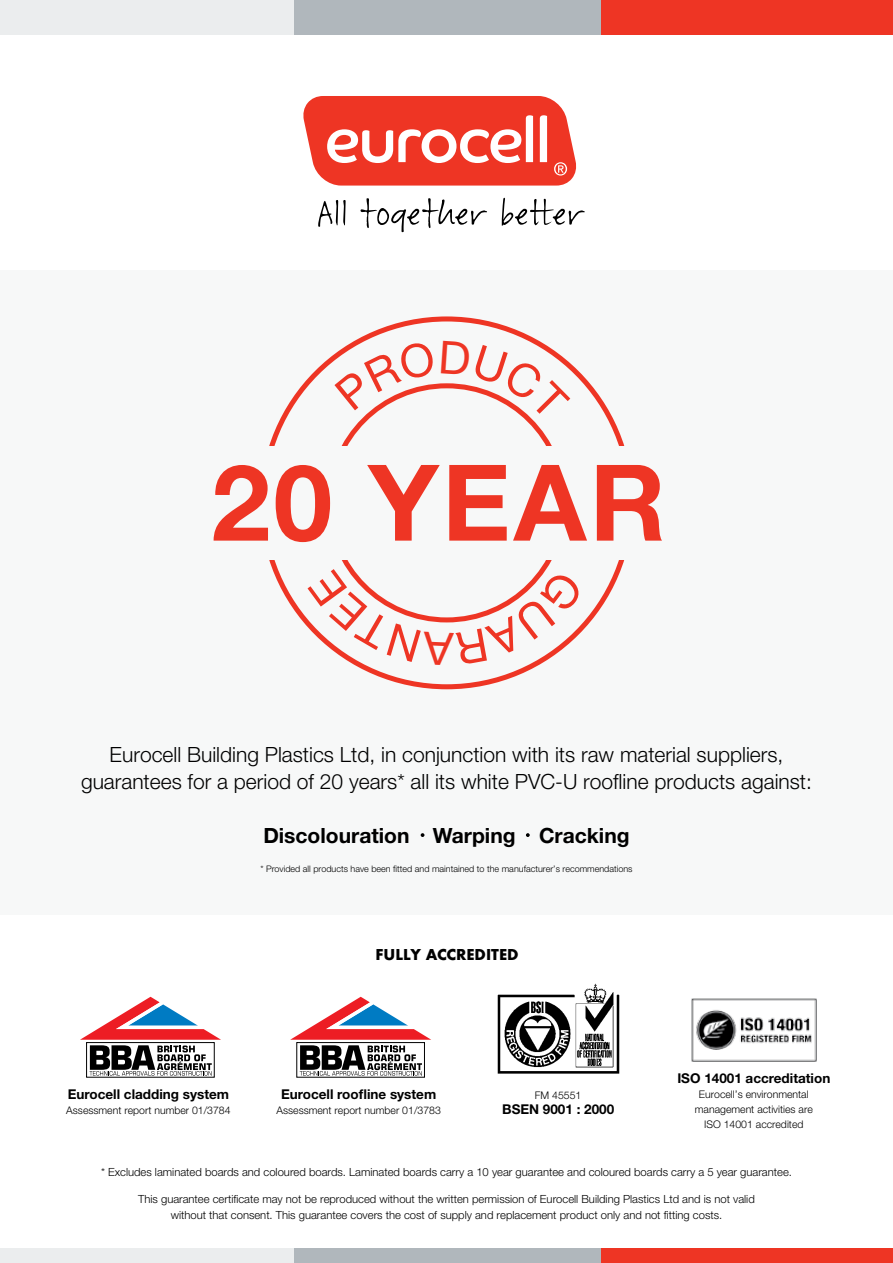
<style>
.page{position:relative;width:893px;height:1263px;background:#fff}
.page>*{position:absolute;margin:0;border:0;box-sizing:border-box;transform-origin:0 0}
.t1{font:700 105.9px "Helvetica Neue";letter-spacing:.03em;color:#ee3524}
.t2{font:300 21px/27px "Helvetica Neue";color:#000;text-align:center}
.t3{font:700 21px "Helvetica Neue";color:#000}
.t4{font:16.5px "Futura Bld";color:#000}
.t5{font:700 13.5px "Helvetica Neue";color:#000}
.t6{font:300 11.25px/16.5px "Helvetica Neue";color:#000;text-align:center}
.t7{font:300 10.5px/15px "Helvetica Neue";color:#000;text-align:center}
.t8{font:300 9px "Helvetica Neue";color:#000}
</style>
<div class="page">
<div style="left:0;top:270px;width:893px;height:644px;background:#f7f8f8"></div>
<svg style="left:361px;top:198px;width:126px;height:34px"></svg>
<svg style="left:502px;top:197px;width:83px;height:29px"></svg>
<svg style="left:303px;top:96px;width:274px;height:90px"></svg>
<svg style="left:318px;top:200px;width:28px;height:27px"></svg>
<div style="left:600px;top:0;width:293px;height:34px;background:#ee3524"></div>
<div style="left:294px;top:0;width:306px;height:34px;background:#b0b7bc"></div>
<div style="left:0;top:0;width:294px;height:34px;background:#ebedee"></div>
<div style="left:600px;top:1248px;width:293px;height:15px;background:#ee3524"></div>
<div style="left:294px;top:1248px;width:306px;height:15px;background:#b0b7bc"></div>
<div style="left:0;top:1248px;width:294px;height:15px;background:#ebedee"></div>
<svg style="left:421px;top:833px;width:3px;height:4px"></svg>
<svg style="left:526px;top:833px;width:4px;height:4px"></svg>
<svg style="left:90px;top:1075px;width:122px;height:1px"></svg>
<svg style="left:80px;top:997px;width:141px;height:78px"></svg>
<svg style="left:296px;top:1075px;width:129px;height:3px"></svg>
<svg style="left:290px;top:997px;width:141px;height:78px"></svg>
<img style="left:497px;top:984px;width:122px;height:89px">
<img style="left:691px;top:998px;width:125px;height:63px">
<svg style="left:334px;top:341px;width:236px;height:80px"></svg>
<svg style="left:307px;top:569px;width:278px;height:97px"></svg>
<h1 class="t1" style="left:211px;top:437px;width:456px">20 YEAR</h1>
<h2 class="t2" style="left:81px;top:741px;width:732px">Eurocell Building Plastics Ltd, in conjunction with its raw material suppliers, guarantees for a period of 20 years* all its white PVC-U roofline products against:</h2>
<h2 class="t3" style="left:263px;top:823px;width:368px">Discolouration Warping Cracking</h2>
<p class="t8" style="left:260px;top:863px;width:374px">* Provided all products have been fitted and maintained to the manufacturer’s recommendations</p>
<h3 class="t4" style="left:376px;top:943px;width:144px">FULLY ACCREDITED</h3>
<p class="t5" style="left:68px;top:1086px;width:163px">Eurocell cladding system</p>
<p class="t7" style="left:66px;top:1102px;width:166px">Assessment report number 01/3784</p>
<p class="t5" style="left:281px;top:1086px;width:157px">Eurocell roofline system</p>
<p class="t7" style="left:276px;top:1102px;width:166px">Assessment report number 01/3783</p>
<p class="t7" style="left:535px;top:1087px;width:48px">FM 45551</p>
<p class="t5" style="left:502px;top:1101px;width:114px">BSEN 9001 : 2000</p>
<p class="t5" style="left:677px;top:1070px;width:155px">ISO 14001 accreditation</p>
<p class="t7" style="left:695px;top:1086px;width:119px">Eurocell’s environmental management activities are<br>ISO 14001 accredited</p>
<p class="t6" style="left:101px;top:1164px;width:692px">* Excludes laminated boards and coloured boards. Laminated boards carry a 10 year guarantee and coloured boards carry a 5 year guarantee.</p>
<p class="t6" style="left:138px;top:1190px;width:618px">This guarantee certificate may not be reproduced without the written permission of Eurocell Building Plastics Ltd and is not valid without that consent. This guarantee covers the cost of supply and replacement product only and not fitting costs.</p>
</div>
